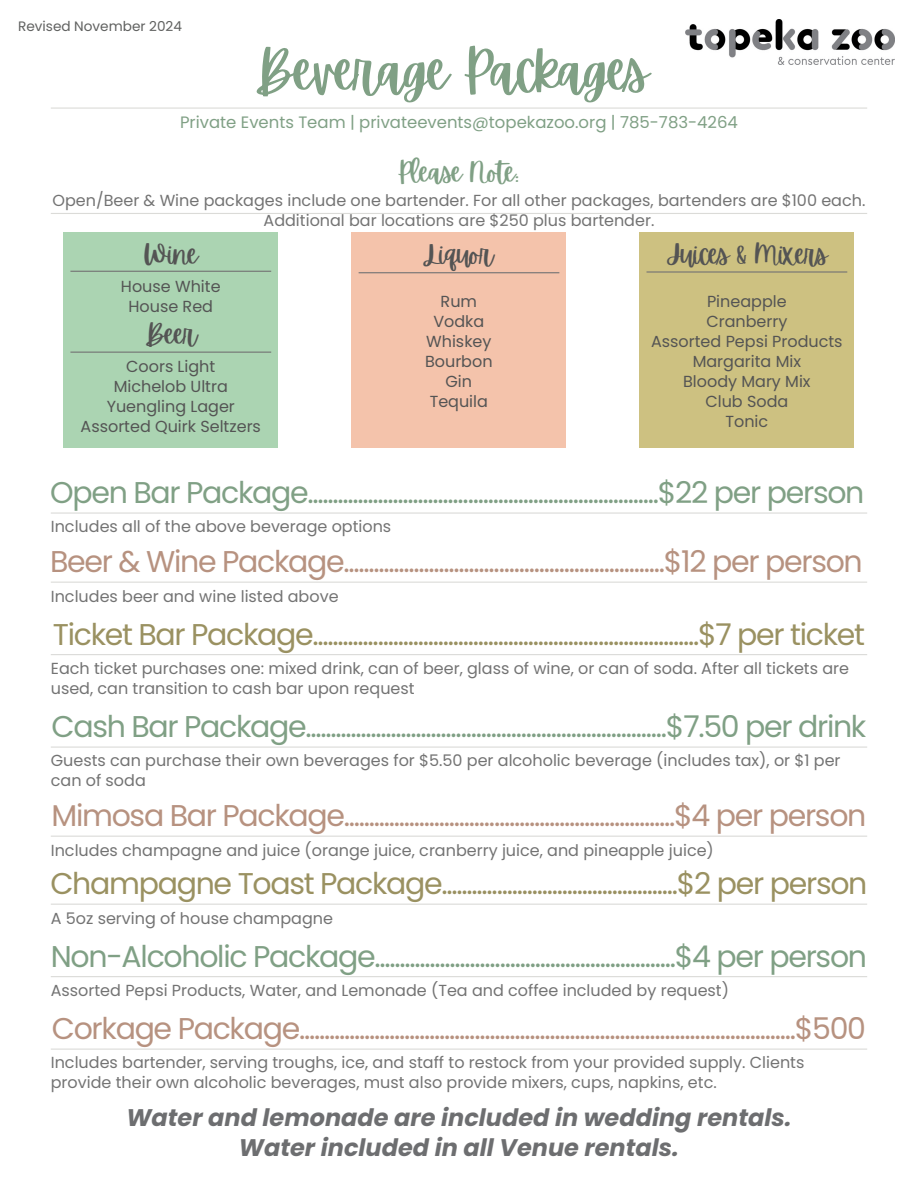
<style>
.page{position:relative;width:918px;height:1188px;background:#fff}
.page>*{position:absolute;margin:0;border:0;box-sizing:border-box;transform-origin:0 0}
.t1{font:55.95px "Apricots";letter-spacing:-.045em;color:#80a085}
.t2{font:30px "Poppins";letter-spacing:-.045em;color:#b79280}
.t3{font:30px "Poppins";letter-spacing:-.045em;color:#80a085}
.t4{font:30px "Poppins";letter-spacing:-.045em;color:#9a9161}
.t5{font:28.05px "Apricots";letter-spacing:-.045em;color:#545454}
.t6{font:28.05px "Apricots";letter-spacing:-.045em;color:#80a085}
.t7{font:italic 700 24px/30px "Poppins";color:#6d6e70;text-align:center}
.t8{font:16.5px "Poppins";color:#80a085}
.t9{font:16.05px/20px "Poppins";color:#737373}
.t10{font:16.05px/20px "Poppins";color:#545454;text-align:center}
.t11{font:13.65px "Poppins";color:#606160}
</style>
<div class="page">
<div style="left:64px;top:232px;width:214px;height:216px;background:#abd4b2"></div>
<hr style="left:51px;top:512px;width:816px;height:2px;background:#dbdbd8">
<hr style="left:51px;top:213px;width:816px;height:1px;background:#dbdbd8">
<hr style="left:51px;top:108px;width:816px;height:1px;background:#dbdbd8">
<div style="left:352px;top:232px;width:214px;height:216px;background:#f4c3ab"></div>
<div style="left:640px;top:232px;width:214px;height:216px;background:#cdc181"></div>
<hr style="left:647px;top:271px;width:200px;height:2px;background:#737373">
<hr style="left:359px;top:272px;width:200px;height:1px;background:#737373">
<hr style="left:70px;top:271px;width:201px;height:1px;background:#737373">
<hr style="left:70px;top:352px;width:201px;height:1px;background:#737373">
<hr style="left:51px;top:582px;width:816px;height:1px;background:#dbdbd8">
<hr style="left:51px;top:654px;width:816px;height:1px;background:#dbdbd8">
<hr style="left:51px;top:747px;width:816px;height:1px;background:#dbdbd8">
<hr style="left:51px;top:976px;width:816px;height:1px;background:#dbdbd8">
<hr style="left:51px;top:904px;width:816px;height:1px;background:#dbdbd8">
<hr style="left:51px;top:1049px;width:816px;height:1px;background:#dbdbd8">
<hr style="left:51px;top:836px;width:816px;height:1px;background:#dbdbd8">
<img style="left:685px;top:20px;width:210px;height:45px">
<h2 class="t11" style="left:18px;top:17px;width:165px">Revised November 2024</h2>
<h4 class="t1" style="left:254px;top:39px;width:397px">Beverage Packages</h4>
<h4 class="t8" style="left:180px;top:110px;width:559px">Private Events Team | privateevents@topekazoo.org | 785-783-4264</h4>
<h2 class="t6" style="left:397px;top:156px;width:124px">Please Note:</h2>
<h4 class="t9" style="left:53px;top:190px;width:814px;text-align:center">Open/Beer &amp; Wine packages include one bartender. For all other packages, bartenders are $100 each.<br>Additional bar locations are $250 plus bartender.</h4>
<p class="t5" style="left:143px;top:238px;width:56px">Wine</p>
<p class="t5" style="left:666px;top:238px;width:164px">Juices &amp; Mixers</p>
<h4 class="t5" style="left:425px;top:238px;width:70px">Liquor</h4>
<h2 class="t10" style="left:425px;top:292px;width:69px">Rum<br>Vodka<br>Whiskey<br>Bourbon<br>Gin<br>Tequila</h2>
<h4 class="t10" style="left:651px;top:292px;width:193px">Pineapple<br>Cranberry<br>Assorted Pepsi Products<br>Margarita Mix<br>Bloody Mary Mix<br>Club Soda<br>Tonic</h4>
<h2 class="t10" style="left:121px;top:277px;width:101px">House White<br>House Red</h2>
<h4 class="t5" style="left:145px;top:318px;width:54px">Beer</h4>
<h2 class="t10" style="left:81px;top:356px;width:182px">Coors Light<br>Michelob Ultra<br>Yuengling Lager<br>Assorted Quirk Seltzers</h2>
<h4 class="t3" style="left:50px;top:472px;width:816px">Open Bar Package......................................................................$22 per person</h4>
<h2 class="t2" style="left:50px;top:541px;width:814px">Beer &amp; Wine Package................................................................$12 per person</h2>
<h4 class="t9" style="left:51px;top:517px;width:342px">Includes all of the above beverage options</h4>
<h2 class="t9" style="left:51px;top:586px;width:289px">Includes beer and wine listed above</h2>
<h4 class="t4" style="left:53px;top:613px;width:814px">Ticket Bar Package.............................................................................$7 per ticket</h4>
<h2 class="t9" style="left:51px;top:658px;width:800px">Each ticket purchases one: mixed drink, can of beer, glass of wine, or can of soda. After all tickets are used, can transition to cash bar upon request</h2>
<h2 class="t3" style="left:52px;top:706px;width:816px">Cash Bar Package........................................................................$7.50 per drink</h2>
<h4 class="t9" style="left:51px;top:751px;width:791px">Guests can purchase their own beverages for $5.50 per alcoholic beverage (includes tax), or $1 per can of soda</h4>
<h4 class="t2" style="left:52px;top:795px;width:816px">Mimosa Bar Package..................................................................$4 per person</h4>
<h3 class="t9" style="left:51px;top:840px;width:665px">Includes champagne and juice (orange juice, cranberry juice, and pineapple juice)</h3>
<h2 class="t4" style="left:50px;top:863px;width:819px">Champagne Toast Package...............................................$2 per person</h2>
<h4 class="t9" style="left:51px;top:908px;width:284px">A 5oz serving of house champagne</h4>
<h4 class="t3" style="left:51px;top:935px;width:818px">Non-Alcoholic Package............................................................$4 per person</h4>
<h2 class="t9" style="left:51px;top:980px;width:680px">Assorted Pepsi Products, Water, and Lemonade (Tea and coffee included by request)</h2>
<h4 class="t2" style="left:52px;top:1008px;width:816px">Corkage Package...................................................................................................$500</h4>
<h2 class="t9" style="left:51px;top:1053px;width:755px">Includes bartender, serving troughs, ice, and staff to restock from your provided supply. Clients provide their own alcoholic beverages, must also provide mixers, cups, napkins, etc.</h2>
<h2 class="t7" style="left:126px;top:1103px;width:667px">Water and lemonade are included in wedding rentals.<br>Water included in all Venue rentals.</h2>
</div>
